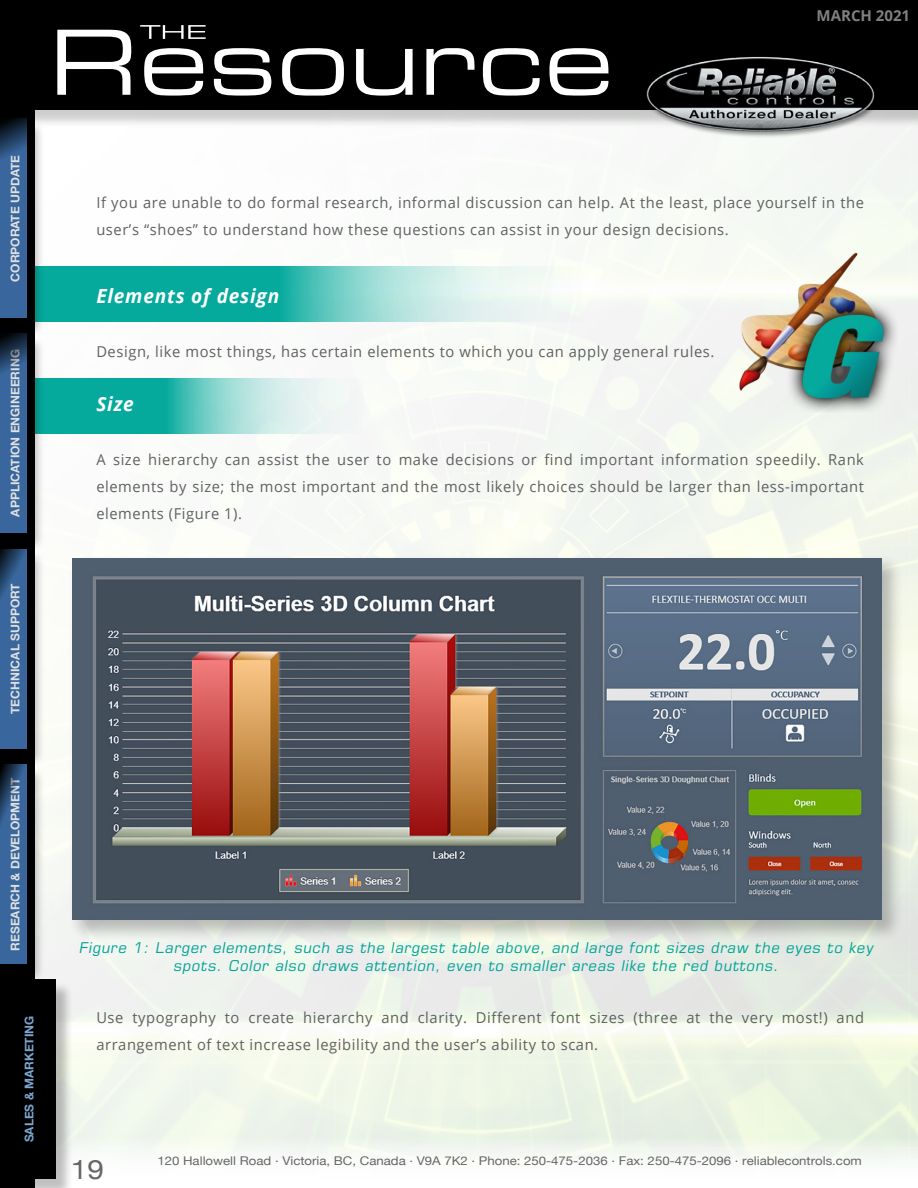
<style>
.page{position:relative;width:918px;height:1188px;background:#fff}
.page>*{position:absolute;margin:0;border:0;box-sizing:border-box;transform-origin:0 0}
.t1{font:90px "Eurostile LT Std Ex 2";color:#fff}
.t2{font:27px "Helvetica Neue";color:#666;scale:1.1 1}
.t3{font:italic 700 19.5px "Open Sans";letter-spacing:.04em;color:#fff}
.t4{font:15px/27px "Open Sans";letter-spacing:.04em;color:#5f6060}
.t5{font:italic 15px/18px "Eurostile LT Std";letter-spacing:.05em;color:#02a497;text-align:center}
.t6{font:700 15px "Open Sans";color:#818181}
.t7{font:12px "Helvetica Neue";color:#666;scale:1.1 1}
.t8{font:700 12px "Helvetica Neue";color:#fff}
.t9{font:700 12px "Helvetica Neue";color:#7ca6cf}
</style>
<div class="page">
<img style="left:46px;top:128px;width:872px;height:1032px">
<svg style="left:46px;top:379px;width:317px;height:55px;background:#6fccc4"></svg>
<svg style="left:46px;top:267px;width:536px;height:55px;background:#66cac1"></svg>
<img style="left:734px;top:251px;width:164px;height:162px">
<div style="left:68px;top:554px;width:836px;height:389px;background:#000;opacity:.25"></div>
<img style="left:72px;top:558px;width:809px;height:362px">
<div style="left:2px;top:121px;width:44px;height:216px;background:#000;opacity:.25"></div>
<svg style="left:0;top:118px;width:27px;height:200px;background:#356094"></svg>
<div style="left:2px;top:335px;width:44px;height:216px;background:#000;opacity:.25"></div>
<svg style="left:0;top:333px;width:27px;height:200px;background:#335d8f"></svg>
<div style="left:2px;top:551px;width:44px;height:216px;background:#000;opacity:.25"></div>
<svg style="left:0;top:549px;width:27px;height:199px;background:#356195"></svg>
<div style="left:2px;top:767px;width:44px;height:216px;background:#000;opacity:.25"></div>
<svg style="left:0;top:764px;width:27px;height:200px;background:#345f93"></svg>
<div style="left:2px;top:0;width:916px;height:128px;background:#000;opacity:.2"></div>
<div style="left:0;top:0;width:918px;height:110px;background:#000"></div>
<img style="left:638px;top:56px;width:243px;height:86px">
<svg style="left:140px;top:25px;width:66px;height:14px"></svg>
<div style="left:2px;top:982px;width:72px;height:206px;background:#000;opacity:.25"></div>
<div style="left:0;top:979px;width:55px;height:200px;background:#000"></div>
<p class="t8" style="left:6px;top:282px;width:128px;rotate:-90deg">CORPORATE UPDATE</p>
<p class="t8" style="left:6px;top:517px;width:169px;rotate:-90deg">APPLICATION ENGINEERING</p>
<p class="t8" style="left:6px;top:714px;width:132px;rotate:-90deg">TECHNICAL SUPPORT</p>
<h1 class="t1" style="left:49px;top:0;width:567px">Resource</h1>
<p class="t6" style="left:817px;top:5px;width:95px">MARCH 2021</p>
<p class="t4" style="left:96px;top:188px;width:769px">If you are unable to do formal research, informal discussion can help. At the least, place yourself in the user’s “shoes” to understand how these questions can assist in your design decisions.</p>
<p class="t3" style="left:96px;top:282px;width:184px">Elements of design</p>
<p class="t4" style="left:96px;top:337px;width:620px">Design, like most things, has certain elements to which you can apply general rules.</p>
<p class="t3" style="left:96px;top:390px;width:39px">Size</p>
<p class="t4" style="left:96px;top:445px;width:769px;text-align:justify">A size hierarchy can assist the user to make decisions or find important information speedily. Rank elements by size; the most important and the most likely choices should be larger than less-important elements (Figure 1).</p>
<p class="t8" style="left:6px;top:951px;width:174px;rotate:-90deg">RESEARCH &amp; DEVELOPMENT</p>
<p class="t9" style="left:20px;top:1142px;width:128px;rotate:-90deg">SALES &amp; MARKETING</p>
<p class="t5" style="left:79px;top:938px;width:796px">Figure 1: Larger elements, such as the largest table above, and large font sizes draw the eyes to key spots. Color also draws attention, even to smaller areas like the red buttons.</p>
<p class="t4" style="left:96px;top:1003px;width:769px">Use typography to create hierarchy and clarity. Different font sizes (three at the very most!) and arrangement of text increase legibility and the user’s ability to scan.</p>
<h2 class="t2" style="left:71px;top:1149px;width:32px">19</h2>
<p class="t7" style="left:157px;top:1152px;width:642px">120 Hallowell Road . Victoria, BC, Canada . V9A 7K2 . Phone: 250-475-2036 . Fax: 250-475-2096 . reliablecontrols.com</p>
</div>
